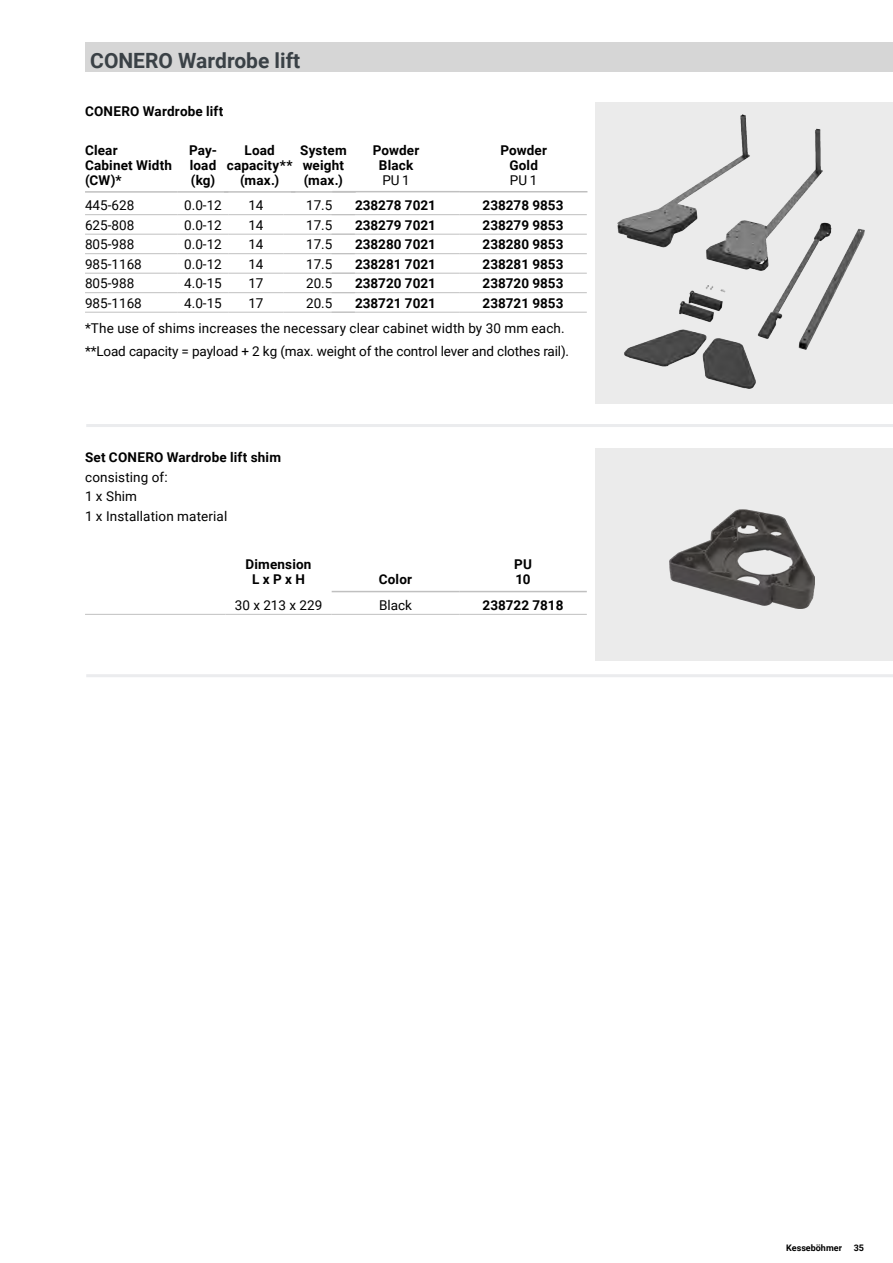
<style>
.page{position:relative;width:893px;height:1263px;background:#fff}
.page>*{position:absolute;margin:0;border:0;box-sizing:border-box;transform-origin:0 0}
.Head{font:700 21px "Roboto";color:#3a4146}
.Tabelle_DISPENSA{font:13.5px "Roboto";color:#000}
.Tabelle_DISPENSA-2{font:700 13.5px/15px "Roboto";color:#000;text-align:center}
.t1{font:700 9px "Roboto";color:#000}
</style>
<div class="page">
<hr style="left:459px;top:214px;width:128px;height:1px;background:#c0c0c0">
<hr style="left:459px;top:234px;width:128px;height:1px;background:#c0c0c0">
<hr style="left:459px;top:253px;width:128px;height:1px;background:#c0c0c0">
<hr style="left:459px;top:273px;width:128px;height:1px;background:#c0c0c0">
<hr style="left:459px;top:292px;width:128px;height:1px;background:#c0c0c0">
<hr style="left:459px;top:312px;width:128px;height:1px;background:#c0c0c0">
<hr style="left:459px;top:614px;width:128px;height:1px;background:#c0c0c0">
<hr style="left:332px;top:214px;width:127px;height:1px;background:#c0c0c0">
<hr style="left:332px;top:234px;width:127px;height:1px;background:#c0c0c0">
<hr style="left:332px;top:253px;width:127px;height:1px;background:#c0c0c0">
<hr style="left:332px;top:273px;width:127px;height:1px;background:#c0c0c0">
<hr style="left:332px;top:292px;width:127px;height:1px;background:#c0c0c0">
<hr style="left:332px;top:312px;width:127px;height:1px;background:#c0c0c0">
<hr style="left:225px;top:614px;width:107px;height:1px;background:#c0c0c0">
<hr style="left:85px;top:214px;width:93px;height:1px;background:#c0c0c0">
<hr style="left:85px;top:234px;width:93px;height:1px;background:#c0c0c0">
<hr style="left:85px;top:253px;width:93px;height:1px;background:#c0c0c0">
<hr style="left:85px;top:273px;width:93px;height:1px;background:#c0c0c0">
<hr style="left:85px;top:292px;width:93px;height:1px;background:#c0c0c0">
<hr style="left:85px;top:312px;width:93px;height:1px;background:#c0c0c0">
<hr style="left:85px;top:614px;width:140px;height:1px;background:#c0c0c0">
<hr style="left:86px;top:424px;width:807px;height:3px;background:#ebecee">
<hr style="left:86px;top:674px;width:807px;height:3px;background:#ebecee">
<div style="left:595px;top:102px;width:298px;height:302px;background:#ebebeb"></div>
<img style="left:617px;top:115px;width:248px;height:274px">
<div style="left:595px;top:448px;width:298px;height:213px;background:#ebebeb"></div>
<img style="left:670px;top:509px;width:145px;height:99px">
<hr style="left:228px;top:214px;width:56px;height:1px;background:#c0c0c0">
<hr style="left:228px;top:234px;width:56px;height:1px;background:#c0c0c0">
<hr style="left:228px;top:253px;width:56px;height:1px;background:#c0c0c0">
<hr style="left:228px;top:273px;width:56px;height:1px;background:#c0c0c0">
<hr style="left:228px;top:292px;width:56px;height:1px;background:#c0c0c0">
<hr style="left:228px;top:312px;width:56px;height:1px;background:#c0c0c0">
<hr style="left:332px;top:191px;width:128px;height:1px;background:#c0c0c0">
<hr style="left:460px;top:191px;width:127px;height:1px;background:#c0c0c0">
<hr style="left:178px;top:191px;width:50px;height:2px;background:#c0c0c0">
<hr style="left:291px;top:191px;width:65px;height:2px;background:#c0c0c0">
<hr style="left:224px;top:191px;width:71px;height:2px;background:#c0c0c0">
<hr style="left:85px;top:191px;width:93px;height:2px;background:#c0c0c0">
<div style="left:85px;top:43px;width:808px;height:29px;background:#d6d6d6"></div>
<hr style="left:332px;top:614px;width:127px;height:1px;background:#c0c0c0">
<hr style="left:459px;top:591px;width:128px;height:1px;background:#c0c0c0">
<hr style="left:332px;top:591px;width:127px;height:1px;background:#c0c0c0">
<hr style="left:178px;top:214px;width:50px;height:1px;background:#c0c0c0">
<hr style="left:178px;top:234px;width:50px;height:1px;background:#c0c0c0">
<hr style="left:178px;top:253px;width:50px;height:1px;background:#c0c0c0">
<hr style="left:178px;top:273px;width:50px;height:1px;background:#c0c0c0">
<hr style="left:178px;top:292px;width:50px;height:1px;background:#c0c0c0">
<hr style="left:178px;top:312px;width:50px;height:1px;background:#c0c0c0">
<hr style="left:284px;top:214px;width:71px;height:1px;background:#c0c0c0">
<hr style="left:284px;top:234px;width:71px;height:1px;background:#c0c0c0">
<hr style="left:284px;top:253px;width:71px;height:1px;background:#c0c0c0">
<hr style="left:284px;top:273px;width:71px;height:1px;background:#c0c0c0">
<hr style="left:284px;top:292px;width:71px;height:1px;background:#c0c0c0">
<hr style="left:284px;top:312px;width:71px;height:1px;background:#c0c0c0">
<p class="Head" style="left:90px;top:46px;width:212px">CONERO Wardrobe lift</p>
<p class="Tabelle_DISPENSA-2" style="left:85px;top:104px;width:140px">CONERO Wardrobe lift</p>
<p class="Tabelle_DISPENSA-2" style="left:85px;top:142px;width:88px;text-align:left">Clear<br>Cabinet Width (CW)*</p>
<p class="Tabelle_DISPENSA" style="left:85px;top:196px;width:51px">445-628</p>
<p class="Tabelle_DISPENSA" style="left:85px;top:215px;width:51px">625-808</p>
<p class="Tabelle_DISPENSA" style="left:85px;top:235px;width:51px">805-988</p>
<p class="Tabelle_DISPENSA" style="left:85px;top:254px;width:58px">985-1168</p>
<p class="Tabelle_DISPENSA" style="left:85px;top:274px;width:51px">805-988</p>
<p class="Tabelle_DISPENSA" style="left:85px;top:293px;width:58px">985-1168</p>
<p class="Tabelle_DISPENSA-2" style="left:227px;top:142px;width:67px">Load capacity** (max.)</p>
<p class="Tabelle_DISPENSA-2" style="left:189px;top:142px;width:29px;text-align:justify">Pay&shy;load (kg)</p>
<p class="Tabelle_DISPENSA-2" style="left:300px;top:142px;width:48px;text-align:left">System weight (max.)</p>
<p class="Tabelle_DISPENSA" style="left:184px;top:196px;width:39px">0.0-12</p>
<p class="Tabelle_DISPENSA" style="left:184px;top:215px;width:39px">0.0-12</p>
<p class="Tabelle_DISPENSA" style="left:184px;top:235px;width:39px">0.0-12</p>
<p class="Tabelle_DISPENSA" style="left:184px;top:254px;width:39px">0.0-12</p>
<p class="Tabelle_DISPENSA" style="left:184px;top:274px;width:39px">4.0-15</p>
<p class="Tabelle_DISPENSA" style="left:184px;top:293px;width:39px">4.0-15</p>
<p class="Tabelle_DISPENSA" style="left:248px;top:196px;width:17px">14</p>
<p class="Tabelle_DISPENSA" style="left:248px;top:215px;width:17px">14</p>
<p class="Tabelle_DISPENSA" style="left:248px;top:235px;width:17px">14</p>
<p class="Tabelle_DISPENSA" style="left:248px;top:254px;width:17px">14</p>
<p class="Tabelle_DISPENSA" style="left:248px;top:274px;width:17px">17</p>
<p class="Tabelle_DISPENSA" style="left:248px;top:293px;width:17px">17</p>
<p class="Tabelle_DISPENSA" style="left:306px;top:196px;width:28px">17.5</p>
<p class="Tabelle_DISPENSA" style="left:306px;top:215px;width:28px">17.5</p>
<p class="Tabelle_DISPENSA" style="left:306px;top:235px;width:28px">17.5</p>
<p class="Tabelle_DISPENSA" style="left:306px;top:254px;width:28px">17.5</p>
<p class="Tabelle_DISPENSA" style="left:306px;top:274px;width:28px">20.5</p>
<p class="Tabelle_DISPENSA" style="left:306px;top:293px;width:28px">20.5</p>
<p class="Tabelle_DISPENSA-2" style="left:373px;top:142px;width:48px">Powder<br>Black</p>
<p class="Tabelle_DISPENSA-2" style="left:500px;top:142px;width:48px">Powder<br>Gold</p>
<p class="Tabelle_DISPENSA" style="left:382px;top:170px;width:29px">PU 1</p>
<p class="Tabelle_DISPENSA" style="left:510px;top:170px;width:29px">PU 1</p>
<p class="Tabelle_DISPENSA-2" style="left:355px;top:197px;width:82px">238278 7021</p>
<p class="Tabelle_DISPENSA-2" style="left:355px;top:217px;width:82px">238279 7021</p>
<p class="Tabelle_DISPENSA-2" style="left:355px;top:236px;width:82px">238280 7021</p>
<p class="Tabelle_DISPENSA-2" style="left:355px;top:256px;width:82px">238281 7021</p>
<p class="Tabelle_DISPENSA-2" style="left:355px;top:275px;width:82px">238720 7021</p>
<p class="Tabelle_DISPENSA-2" style="left:355px;top:295px;width:82px">238721 7021</p>
<p class="Tabelle_DISPENSA-2" style="left:483px;top:197px;width:82px">238278 9853</p>
<p class="Tabelle_DISPENSA-2" style="left:483px;top:217px;width:82px">238279 9853</p>
<p class="Tabelle_DISPENSA-2" style="left:483px;top:236px;width:82px">238280 9853</p>
<p class="Tabelle_DISPENSA-2" style="left:483px;top:256px;width:82px">238281 9853</p>
<p class="Tabelle_DISPENSA-2" style="left:483px;top:275px;width:82px">238720 9853</p>
<p class="Tabelle_DISPENSA-2" style="left:483px;top:295px;width:82px">238721 9853</p>
<p class="Tabelle_DISPENSA" style="left:85px;top:319px;width:481px">*The use of shims increases the necessary clear cabinet width by 30 mm each.</p>
<p class="Tabelle_DISPENSA" style="left:85px;top:342px;width:486px">**Load capacity = payload + 2 kg (max. weight of the control lever and clothes rail).</p>
<p class="Tabelle_DISPENSA-2" style="left:85px;top:450px;width:197px">Set CONERO Wardrobe lift shim</p>
<p class="Tabelle_DISPENSA" style="left:85px;top:468px;width:84px">consisting of:</p>
<p class="Tabelle_DISPENSA" style="left:85px;top:487px;width:54px">1 x Shim</p>
<p class="Tabelle_DISPENSA" style="left:85px;top:507px;width:144px">1 x Installation material</p>
<p class="Tabelle_DISPENSA-2" style="left:246px;top:557px;width:67px">Dimension<br>L x P x H</p>
<p class="Tabelle_DISPENSA" style="left:235px;top:595px;width:89px">30 x 213 x 229</p>
<p class="Tabelle_DISPENSA-2" style="left:514px;top:557px;width:19px">PU</p>
<p class="Tabelle_DISPENSA-2" style="left:379px;top:572px;width:35px">Color</p>
<p class="Tabelle_DISPENSA-2" style="left:515px;top:572px;width:17px">10</p>
<p class="Tabelle_DISPENSA" style="left:379px;top:595px;width:34px">Black</p>
<p class="Tabelle_DISPENSA-2" style="left:483px;top:597px;width:82px">238722 7818</p>
<p class="t1" style="left:786px;top:1242px;width:57px">Kesseböhmer</p>
<p class="t1" style="left:854px;top:1242px;width:12px">35</p>
</div>
